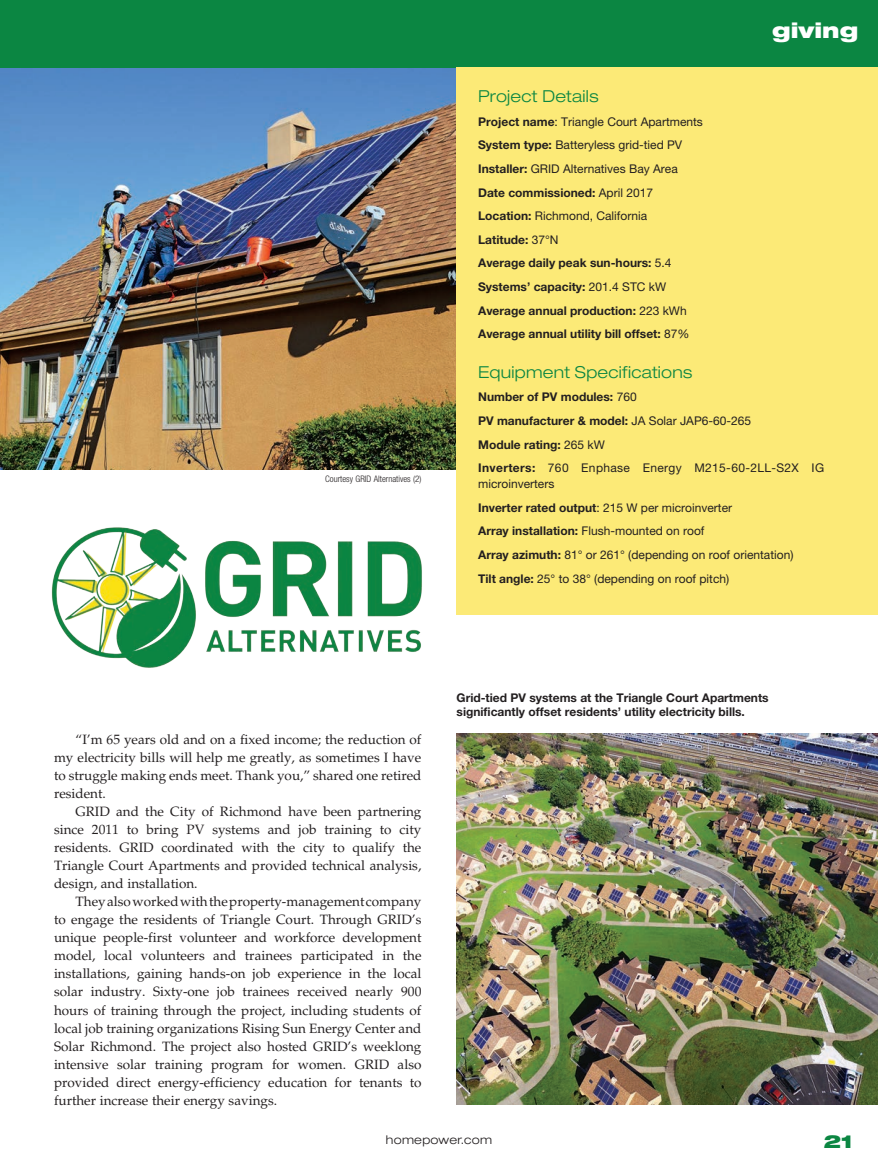
<style>
.page{position:relative;width:878px;height:1175px;background:#fff}
.page>*{position:absolute;margin:0;border:0;box-sizing:border-box;transform-origin:0 0}
.t1{font:900 expanded 21px "Helvetica Neue";color:#fff}
.t2{font:900 expanded 18px "Helvetica Neue";color:#0b8642}
.t3{font:300 expanded 16.5px "Helvetica Neue";letter-spacing:.015em;color:#0b8642}
.t4{font:13.5px/18px "Palatino";color:#231f20;text-align:justify}
.t5{font:700 12px/23.7px "Helvetica Neue";color:#231f20}
.t6{font:12px/23.7px "Helvetica Neue";color:#231f20}
.t7{font:300 expanded 12px "Helvetica Neue";letter-spacing:.02em;color:#231f20}
.t8{font:300 condensed 9px "Helvetica Neue";color:#231f20}
.s1{font-weight:400}
.s2{font-weight:700}
</style>
<div class="page">
<img style="left:0;top:68px;width:456px;height:401px">
<div style="left:0;top:0;width:878px;height:68px;background:#0b8642"></div>
<img style="left:51px;top:527px;width:371px;height:141px">
<img style="left:456px;top:733px;width:422px;height:371px">
<div style="left:456px;top:68px;width:422px;height:546px;background:#fcea77"></div>
<p class="t8" style="left:325px;top:474px;width:98px">Courtesy GRID Alternatives (2)</p>
<h1 class="t1" style="left:772px;top:16px;width:88px">giving</h1>
<p class="t3" style="left:478px;top:86px;width:122px">Project Details</p>
<p class="t5" style="left:478px;top:109px;width:226px">Project name<span class="s1">: Triangle Court Apartments </span>System type: <span class="s1">Batteryless grid-tied PV </span>Installer: <span class="s1">GRID Alternatives Bay Area </span>Date commissioned: <span class="s1">April 2017<br></span>Location: <span class="s1">Richmond, California<br></span>Latitude: <span class="s1">37°N<br></span>Average daily peak sun-hours: <span class="s1">5.4<br></span>Systems’ capacity: <span class="s1">201.4 STC kW </span>Average annual production: <span class="s1">223 kWh </span>Average annual utility bill offset: <span class="s1">87%</span></p>
<p class="t3" style="left:478px;top:362px;width:216px">Equipment Specifications</p>
<p class="t5" style="left:478px;top:385px;width:347px">Number of PV modules: <span class="s1">760<br></span>PV manufacturer &amp; model: <span class="s1">JA Solar JAP6-60-265<br></span>Module rating: <span class="s1">265 kW<br></span>Inverters: <span class="s1">760 Enphase Energy M215-60-2LL-S2X IG</span></p>
<p class="t6" style="left:478px;top:472px;width:317px">microinverters<br><span class="s2">Inverter rated output</span>: 215 W per microinverter<br><span class="s2">Array installation:</span> Flush-mounted on roof<br><span class="s2">Array azimuth:</span> 81° or 261° (depending on roof orientation)<br><span class="s2">Tilt angle:</span> 25° to 38° (depending on roof pitch)</p>
<p class="t4" style="left:54px;top:731px;width:369px;text-indent:22px">“I’m 65 years old and on a fixed income; the reduction of my electricity bills will help me greatly, as sometimes I have to struggle making ends meet. Thank you,” shared one retired resident.</p>
<p class="t4" style="left:54px;top:803px;width:369px;text-indent:22px">GRID and the City of Richmond have been partnering since 2011 to bring PV systems and job training to city residents. GRID coordinated with the city to qualify the Triangle Court Apartments and provided technical analysis, design, and installation.</p>
<p class="t4" style="left:54px;top:893px;width:369px;text-indent:22px">They also worked with the property-management company to engage the residents of Triangle Court. Through GRID’s unique people-first volunteer and workforce development model, local volunteers and trainees participated in the installations, gaining hands-on job experience in the local solar industry. Sixty-one job trainees received nearly 900 hours of training through the project, including students of local job training organizations Rising Sun Energy Center and Solar Richmond. The project also hosted GRID’s weeklong intensive solar training program for women. GRID also provided direct energy-efficiency education for tenants to further increase their energy savings.</p>
<p class="t5" style="left:456px;top:690px;width:313px;line-height:14.2px">Grid-tied PV systems at the Triangle Court Apartments significantly offset residents’ utility electricity bills.</p>
<p class="t7" style="left:386px;top:1132px;width:108px">homepower.com</p>
<h2 class="t2" style="left:824px;top:1129px;width:30px">21</h2>
</div>
